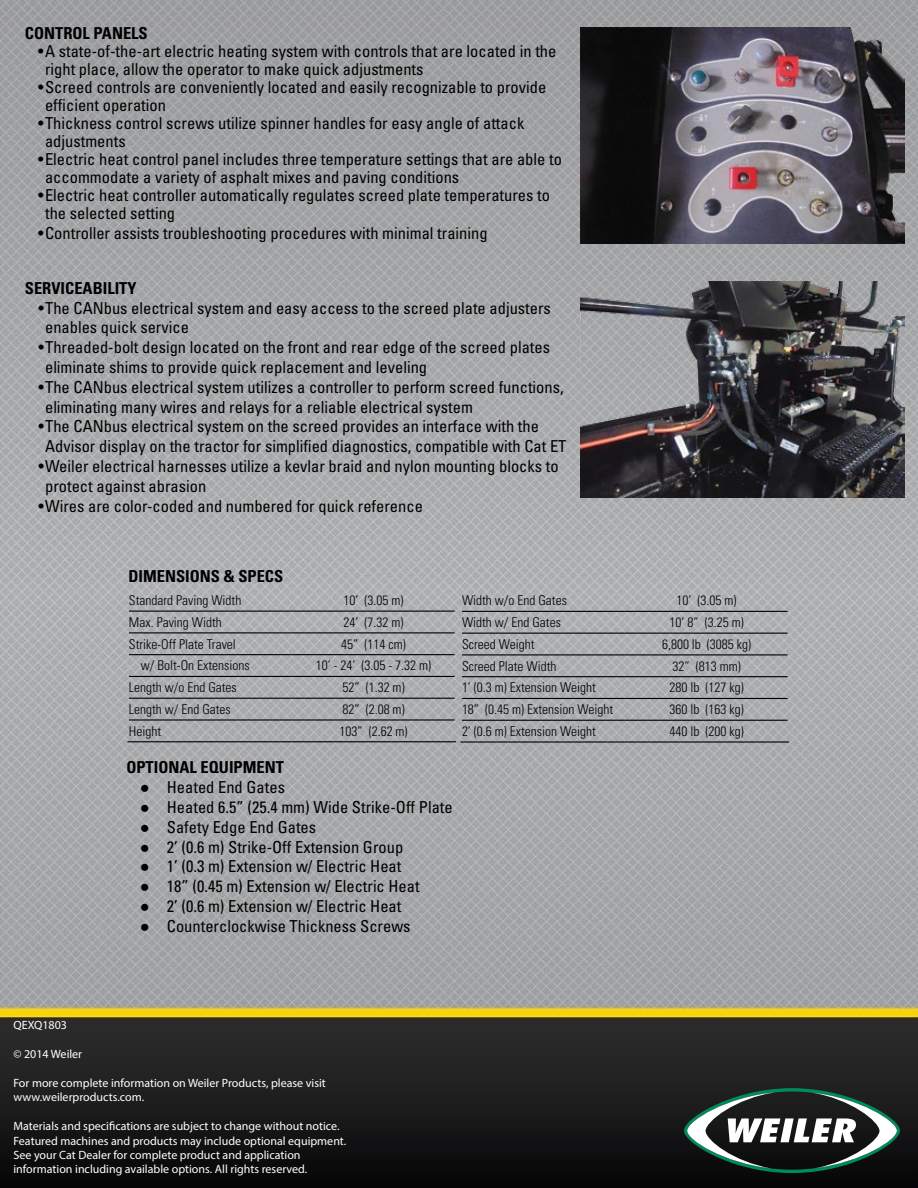
<style>
.page{position:relative;width:918px;height:1188px;background:#fff}
.page>*{position:absolute;margin:0;border:0;box-sizing:border-box;transform-origin:0 0}
.t1{font:condensed 16.5px/19.8px "Univers LT Std";color:#000}
.t2{font:700 condensed 16.5px "Univers LT Std";color:#000}
.t3{font:300 condensed 13.5px "Univers LT Std";color:#000}
.t4{font:12px/14.4px "Myriad Pro";color:#fff}
.s1{font-family:"Arial";font-stretch:normal}
</style>
<div class="page">
<img style="left:0;top:0;width:918px;height:1188px">
<img style="left:580px;top:27px;width:324px;height:216px">
<img style="left:580px;top:282px;width:324px;height:216px">
<svg style="left:684px;top:1088px;width:216px;height:85px"></svg>
<hr style="left:129px;top:611px;width:163px;height:1px;background:#000">
<hr style="left:292px;top:611px;width:163px;height:1px;background:#000">
<hr style="left:129px;top:632px;width:163px;height:1px;background:#000">
<hr style="left:292px;top:632px;width:163px;height:1px;background:#000">
<hr style="left:129px;top:654px;width:163px;height:1px;background:#000">
<hr style="left:292px;top:654px;width:163px;height:1px;background:#000">
<hr style="left:129px;top:676px;width:163px;height:1px;background:#000">
<hr style="left:292px;top:676px;width:163px;height:1px;background:#000">
<hr style="left:129px;top:698px;width:163px;height:1px;background:#000">
<hr style="left:292px;top:698px;width:163px;height:1px;background:#000">
<hr style="left:129px;top:719px;width:163px;height:2px;background:#000">
<hr style="left:292px;top:719px;width:163px;height:2px;background:#000">
<hr style="left:127px;top:741px;width:165px;height:1px;background:#000">
<hr style="left:292px;top:741px;width:164px;height:1px;background:#000">
<hr style="left:462px;top:611px;width:163px;height:1px;background:#000">
<hr style="left:625px;top:611px;width:163px;height:1px;background:#000">
<hr style="left:462px;top:633px;width:163px;height:1px;background:#000">
<hr style="left:625px;top:633px;width:163px;height:1px;background:#000">
<hr style="left:462px;top:654px;width:163px;height:1px;background:#000">
<hr style="left:625px;top:654px;width:163px;height:1px;background:#000">
<hr style="left:462px;top:676px;width:163px;height:1px;background:#000">
<hr style="left:625px;top:676px;width:163px;height:1px;background:#000">
<hr style="left:462px;top:698px;width:163px;height:1px;background:#000">
<hr style="left:625px;top:698px;width:163px;height:1px;background:#000">
<hr style="left:462px;top:720px;width:163px;height:1px;background:#000">
<hr style="left:625px;top:720px;width:163px;height:1px;background:#000">
<hr style="left:460px;top:741px;width:165px;height:2px;background:#000">
<hr style="left:625px;top:741px;width:164px;height:2px;background:#000">
<p class="t2" style="left:25px;top:23px;width:124px">CONTROL PANELS</p>
<p class="t1" style="left:45px;top:42px;width:513px;line-height:18px;text-indent:-7px">• A state-of-the-art electric heating system with controls that are located in the right place, allow the operator to make quick adjustments</p>
<p class="t1" style="left:45px;top:78px;width:503px;line-height:18px;text-indent:-7px">• Screed controls are conveniently located and easily recognizable to provide efficient operation</p>
<p class="t1" style="left:45px;top:114px;width:481px;line-height:18px;text-indent:-7px">• Thickness control screws utilize spinner handles for easy angle of attack adjustments</p>
<p class="t1" style="left:45px;top:150px;width:518px;line-height:18px;text-indent:-7px">• Electric heat control panel includes three temperature settings that are able to accommodate a variety of asphalt mixes and paving conditions</p>
<p class="t1" style="left:45px;top:186px;width:506px;line-height:18px;text-indent:-7px">• Electric heat controller automatically regulates screed plate temperatures to the selected setting</p>
<p class="t1" style="left:38px;top:223px;width:451px">• Controller assists troubleshooting procedures with minimal training</p>
<p class="t2" style="left:25px;top:278px;width:113px">SERVICEABILITY</p>
<p class="t1" style="left:45px;top:298px;width:507px;text-indent:-7px">• The CANbus electrical system and easy access to the screed plate adjusters enables quick service</p>
<p class="t1" style="left:45px;top:337px;width:506px;text-indent:-7px">• Threaded-bolt design located on the front and rear edge of the screed plates eliminate shims to provide quick replacement and leveling</p>
<p class="t1" style="left:45px;top:377px;width:520px;text-indent:-7px">• The CANbus electrical system utilizes a controller to perform screed functions, eliminating many wires and relays for a reliable electrical system</p>
<p class="t1" style="left:45px;top:416px;width:523px;text-indent:-7px">• The CANbus electrical system on the screed provides an interface with the<br>Advisor display on the tractor for simplified diagnostics, compatible with Cat ET</p>
<p class="t1" style="left:45px;top:456px;width:515px;text-indent:-7px">• Weiler electrical harnesses utilize a kevlar braid and nylon mounting blocks to protect against abrasion</p>
<p class="t1" style="left:38px;top:496px;width:386px">• Wires are color-coded and numbered for quick reference</p>
<p class="t2" style="left:128px;top:566px;width:156px">DIMENSIONS &amp; SPECS</p>
<p class="t3" style="left:129px;top:592px;width:114px">Standard Paving Width</p>
<p class="t3" style="left:344px;top:592px;width:61px">10’ (3.05 m)</p>
<p class="t3" style="left:129px;top:614px;width:94px">Max. Paving Width</p>
<p class="t3" style="left:344px;top:614px;width:61px">24’ (7.32 m)</p>
<p class="t3" style="left:129px;top:636px;width:108px">Strike-Off Plate Travel</p>
<p class="t3" style="left:341px;top:636px;width:66px">45” (114 cm)</p>
<p class="t3" style="left:141px;top:658px;width:110px">w/ Bolt-On Extensions</p>
<p class="t3" style="left:316px;top:658px;width:117px">10’ - 24’ (3.05 - 7.32 m)</p>
<p class="t3" style="left:129px;top:679px;width:109px">Length w/o End Gates</p>
<p class="t3" style="left:342px;top:679px;width:64px">52” (1.32 m)</p>
<p class="t3" style="left:129px;top:701px;width:103px">Length w/ End Gates</p>
<p class="t3" style="left:342px;top:701px;width:64px">82” (2.08 m)</p>
<p class="t3" style="left:129px;top:723px;width:34px">Height</p>
<p class="t3" style="left:339px;top:723px;width:70px">103” (2.62 m)</p>
<p class="t2" style="left:126px;top:757px;width:159px">OPTIONAL EQUIPMENT</p>
<p class="t1" style="left:140px;top:777px;width:147px"><span class="s1">●</span> Heated End Gates</p>
<p class="t1" style="left:140px;top:797px;width:314px"><span class="s1">●</span> Heated 6.5” (25.4 mm) Wide Strike-Off Plate</p>
<p class="t1" style="left:140px;top:817px;width:178px"><span class="s1">●</span> Safety Edge End Gates</p>
<p class="t1" style="left:140px;top:837px;width:265px"><span class="s1">●</span> 2’ (0.6 m) Strike-Off Extension Group</p>
<p class="t1" style="left:140px;top:856px;width:263px"><span class="s1">●</span> 1’ (0.3 m) Extension w/ Electric Heat</p>
<p class="t1" style="left:140px;top:876px;width:281px"><span class="s1">●</span> 18” (0.45 m) Extension w/ Electric Heat</p>
<p class="t1" style="left:140px;top:896px;width:263px"><span class="s1">●</span> 2’ (0.6 m) Extension w/ Electric Heat</p>
<p class="t1" style="left:140px;top:916px;width:272px"><span class="s1">●</span> Counterclockwise Thickness Screws</p>
<p class="t3" style="left:462px;top:592px;width:106px">Width w/o End Gates</p>
<p class="t3" style="left:677px;top:592px;width:61px">10’ (3.05 m)</p>
<p class="t3" style="left:462px;top:614px;width:100px">Width w/ End Gates</p>
<p class="t3" style="left:670px;top:614px;width:76px">10’ 8” (3.25 m)</p>
<p class="t3" style="left:462px;top:636px;width:74px">Screed Weight</p>
<p class="t3" style="left:662px;top:636px;width:91px">6,800 lb (3085 kg)</p>
<p class="t3" style="left:462px;top:658px;width:96px">Screed Plate Width</p>
<p class="t3" style="left:673px;top:658px;width:70px">32” (813 mm)</p>
<p class="t3" style="left:462px;top:680px;width:135px">1’ (0.3 m) Extension Weight</p>
<p class="t3" style="left:670px;top:680px;width:76px">280 lb (127 kg)</p>
<p class="t3" style="left:462px;top:701px;width:153px">18” (0.45 m) Extension Weight</p>
<p class="t3" style="left:670px;top:701px;width:76px">360 lb (163 kg)</p>
<p class="t3" style="left:462px;top:723px;width:135px">2’ (0.6 m) Extension Weight</p>
<p class="t3" style="left:670px;top:723px;width:76px">440 lb (200 kg)</p>
<p class="t4" style="left:14px;top:1018px;width:55px">QEXQ1803</p>
<p class="t4" style="left:14px;top:1047px;width:70px">© 2014 Weiler</p>
<p class="t4" style="left:14px;top:1076px;width:314px">For more complete information on Weiler Products, please visit www.weilerproducts.com.</p>
<p class="t4" style="left:14px;top:1119px;width:334px">Materials and specifications are subject to change without notice.<br>Featured machines and products may include optional equipment.<br>See your Cat Dealer for complete product and application information including available options. All rights reserved.</p>
</div>
